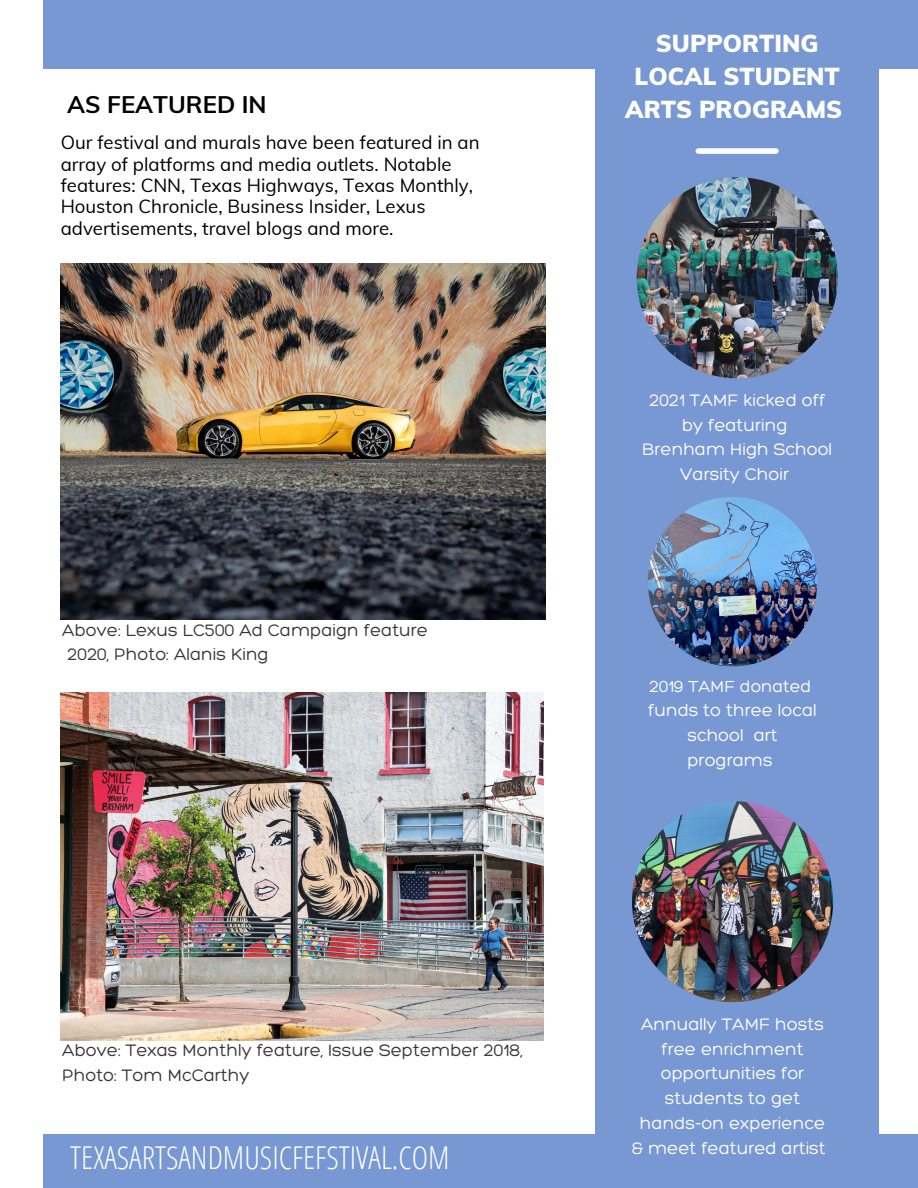
<style>
.page{position:relative;width:918px;height:1188px;background:#fff}
.page>*{position:absolute;margin:0;border:0;box-sizing:border-box;transform-origin:0 0}
.t1{font:300 31.5px "Open Sans Condensed";color:#fff}
.t2{font:900 24px/32.7px "Muli";color:#fff;text-align:center}
.t3{font:700 24px "Muli";color:#000}
.t4{font:18.6px/21.3px "Muli";color:#000}
.t5{font:300 18px/24.8px "Hero";color:#fff;text-align:center}
.t6{font:300 18px/24.8px "Hero";color:#393536}
.t7{font:300 17.4px "Hero";color:#fff}
</style>
<div class="page">
<img style="left:61px;top:263px;width:485px;height:357px">
<div style="left:43px;top:1134px;width:875px;height:54px;background:#7798d3"></div>
<div style="left:43px;top:0;width:875px;height:69px;background:#7798d3"></div>
<div style="left:595px;top:0;width:284px;height:1188px;background:#7798d3"></div>
<img style="left:637px;top:177px;width:201px;height:201px;border-radius:50%">
<img style="left:648px;top:497px;width:169px;height:170px;border-radius:50%">
<img style="left:632px;top:801px;width:201px;height:201px;border-radius:50%">
<div style="left:698px;top:148px;width:78px;height:6px;background:#fff"></div>
<img style="left:61px;top:693px;width:482px;height:347px">
<p class="t3" style="left:67px;top:89px;width:201px">AS FEATURED IN</p>
<p class="t4" style="left:61px;top:132px;width:420px">Our festival and murals have been featured in an array of platforms and media outlets. Notable features: CNN, Texas Highways, Texas Monthly, Houston Chronicle, Business Insider, Lexus advertisements, travel blogs and more.</p>
<p class="t6" style="left:62px;top:617px;width:367px">Above: Lexus LC500 Ad Campaign feature</p>
<p class="t6" style="left:67px;top:642px;width:203px">2020, Photo: Alanis King</p>
<p class="t6" style="left:62px;top:1038px;width:462px">Above: Texas Monthly feature, Issue September 2018,<br>Photo: Tom McCarthy</p>
<p class="t1" style="left:70px;top:1136px;width:381px">TEXASARTSANDMUSICFEFSTIVAL.COM</p>
<p class="t2" style="left:625px;top:27px;width:219px">SUPPORTING<br>LOCAL STUDENT<br>ARTS PROGRAMS</p>
<p class="t5" style="left:649px;top:387px;width:178px">2021 TAMF kicked off by featuring</p>
<p class="t5" style="left:642px;top:437px;width:192px">Brenham High School<br>Varsity Choir</p>
<p class="t7" style="left:649px;top:676px;width:163px">2019 TAMF donated</p>
<p class="t5" style="left:648px;top:697px;width:170px">funds to three local school art programs</p>
<p class="t5" style="left:632px;top:1011px;width:195px">Annually TAMF hosts free enrichment opportunities for students to get hands-on experience &amp; meet featured artist</p>
</div>
